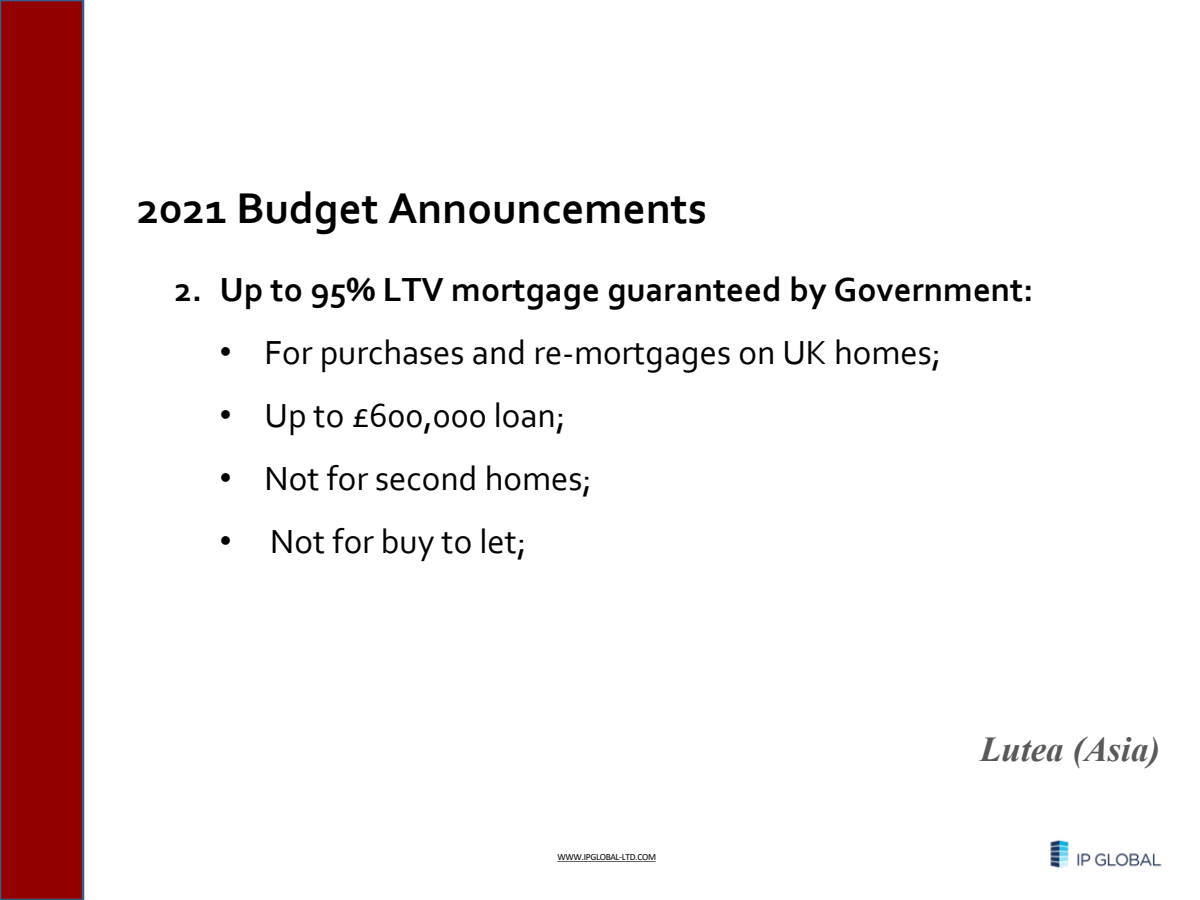
<style>
.page{position:relative;width:1200px;height:900px;background:#fff}
.page>*{position:absolute;margin:0;border:0;box-sizing:border-box;transform-origin:0 0}
.t1{font:700 45px "Corbel";color:#000}
.t2{font:35px "Corbel";color:#000}
.t3{font:700 35px "Corbel";color:#000}
.t4{font:italic 700 35px "Times New Roman";color:#595959}
.t5{font:9.5px "Calibri";letter-spacing:-.035em;color:#000}
.s1{font-family:"Arial"}
</style>
<div class="page">
<svg style="left:557px;top:861px;width:99px;height:1px"></svg>
<img style="left:1050px;top:840px;width:112px;height:28px">
<svg style="left:0;top:0;width:84px;height:900px;background:#8b060a"></svg>
<p class="t1" style="left:137px;top:180px;width:572px">2021 Budget Announcements</p>
<p class="t3" style="left:175px;top:268px;width:861px">2. Up to 95% LTV mortgage guaranteed by Government:</p>
<p class="t2" style="left:220px;top:331px;width:723px"><span class="s1">•</span> For purchases and re-mortgages on UK homes;</p>
<p class="t2" style="left:220px;top:394px;width:347px"><span class="s1">•</span> Up to £600,000 loan;</p>
<p class="t2" style="left:220px;top:457px;width:374px"><span class="s1">•</span> Not for second homes;</p>
<p class="t2" style="left:220px;top:520px;width:308px"><span class="s1">•</span> Not for buy to let;</p>
<p class="t5" style="left:557px;top:850px;width:100px">WWW.IPGLOBAL-LTD.COM</p>
<p class="t4" style="left:980px;top:725px;width:181px">Lutea (Asia)</p>
</div>
